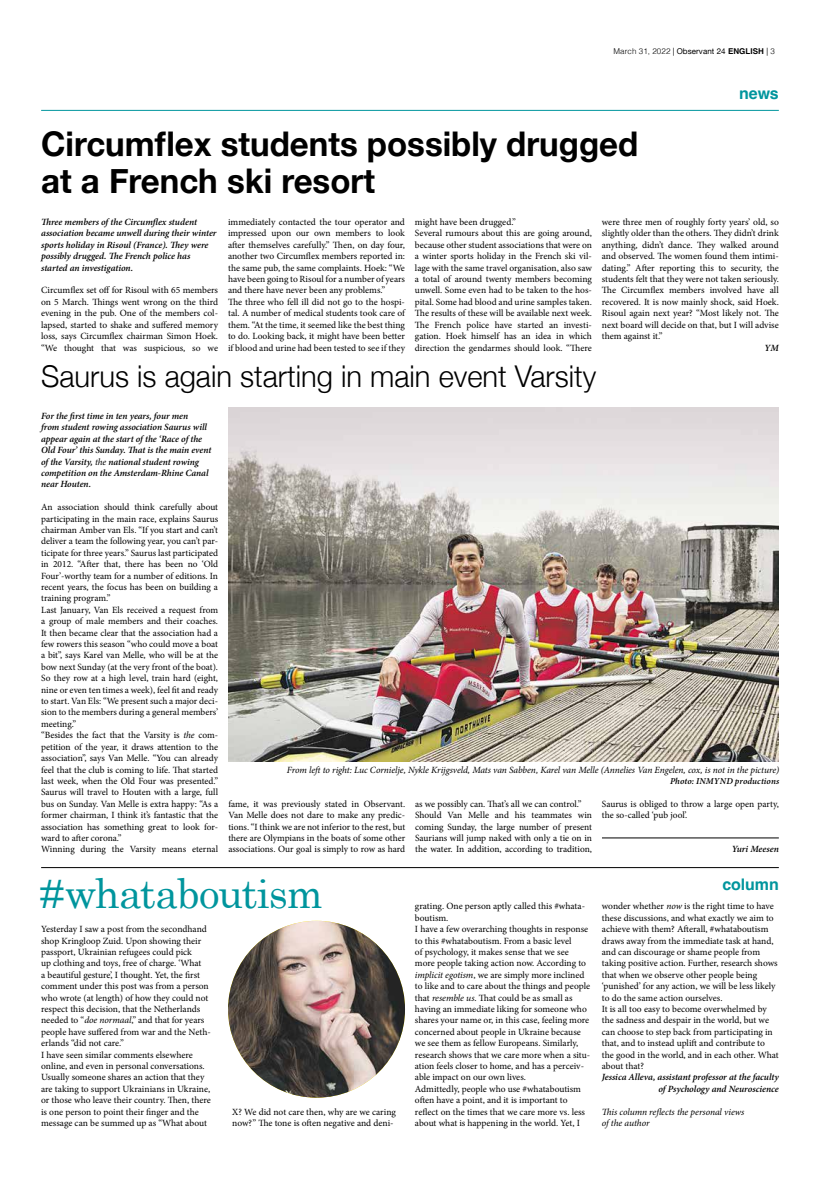
<style>
.page{position:relative;width:820px;height:1177px;background:#fff}
.page>*{position:absolute;margin:0;border:0;box-sizing:border-box;transform-origin:0 0}
.t1{font:41px "Century Schoolbook";letter-spacing:-.03em;color:#00959d}
.t2{font:700 34px/37px "Helvetica Neue";color:#000}
.t3{font:300 30px "Helvetica Neue";color:#000}
.t4{font:700 16px "Helvetica";letter-spacing:-.005em;color:#00959d}
.t5{font:9.5px/11.4px "Minion Pro";letter-spacing:-.005em;color:#000}
.t6{font:italic 600 9.5px/11.4px "Minion Pro";letter-spacing:-.005em;color:#000}
.t7{font:italic 9.5px/11.4px "Minion Pro";letter-spacing:-.01em;color:#000}
.t8{font:italic 600 9px "Minion Pro";letter-spacing:.01em;color:#000}
.t9{font:300 8px "Helvetica";letter-spacing:.01em;color:#000}
.s1{font-family:"Helvetica Neue";font-weight:400}
.s2{font-weight:700}
.s3{font-weight:400}
.s4{font-style:italic}
</style>
<div class="page">
<hr style="left:41px;top:110px;width:737px;height:1px;background:#00959d">
<img style="left:228px;top:920px;width:177px;height:177px;border-radius:88px">
<hr style="left:41px;top:867px;width:737px;height:1px;background:#000">
<img style="left:228px;top:407px;width:550px;height:354px">
<hr style="left:601px;top:837px;width:177px;height:1px;background:#000">
<p class="t9" style="left:613px;top:44px;width:163px">March 31, 2022 <span class="s1">| Observant 24</span> <span class="s2">ENGLISH</span> <span class="s1">|</span> 3</p>
<h3 class="t4" style="left:738px;top:83px;width:41px">news</h3>
<h2 class="t2" style="left:41px;top:127px;width:598px">Circumflex students possibly drugged at a French ski resort</h2>
<p class="t6" style="left:41px;top:216px;width:177px">Three members of the Circumflex student association became unwell during their winter sports holiday in Risoul (France). They were possibly drugged. The French police has started an investigation.</p>
<p class="t5" style="left:41px;top:285px;width:178px;text-align:justify">Circumflex set off for Risoul with 65 members on 5 March. Things went wrong on the third evening in the pub. One of the members col&shy;lapsed, started to shake and suffered memory loss, says Circumflex chairman Simon Hoek. “We thought that was suspicious, so we</p>
<p class="t5" style="left:228px;top:216px;width:178px">immediately contacted the tour operator and impressed upon our own members to look after themselves carefully.” Then, on day four, another two Circumflex members reported in: the same pub, the same complaints. Hoek: “We have been going to Risoul for a number of years and there have never been any problems.”<br>The three who fell ill did not go to the hospi&shy;tal. A number of medical students took care of them. “At the time, it seemed like the best thing to do. Looking back, it might have been better if blood and urine had been tested to see if they</p>
<p class="t5" style="left:415px;top:216px;width:178px">might have been drugged.”<br>Several rumours about this are going around, because other student associations that were on a winter sports holiday in the French ski vil&shy;lage with the same travel organisation, also saw a total of around twenty members becoming unwell. Some even had to be taken to the hos&shy;pital. Some had blood and urine samples taken.<br>The results of these will be available next week.<br>The French police have started an investi&shy;gation. Hoek himself has an idea in which direction the gendarmes should look. “There</p>
<p class="t5" style="left:601px;top:216px;width:178px;text-align:justify">were three men of roughly forty years’ old, so slightly older than the others. They didn’t drink anything, didn’t dance. They walked around and observed. The women found them intimi&shy;dating.” After reporting this to security, the students felt that they were not taken seriously.<br>The Circumflex members involved have all recovered. It is now mainly shock, said Hoek.<br>Risoul again next year? “Most likely not. The next board will decide on that, but I will advise them against it.”</p>
<p class="t6" style="left:764px;top:341px;width:16px">YM</p>
<h3 class="t3" style="left:41px;top:352px;width:556px">Saurus is again starting in main event Varsity</h3>
<p class="t6" style="left:41px;top:410px;width:172px">For the first time in ten years, four men<br>from student rowing association Saurus will appear again at the start of the ‘Race of the Old Four’ this Sunday. That is the main event of the Varsity, <span class="s3">the</span> national student rowing competition on the Amsterdam-Rhine Canal near Houten.</p>
<p class="t5" style="left:41px;top:501px;width:178px">An association should think carefully about participating in the main race, explains Saurus chairman Amber van Els. “If you start and can’t deliver a team the following year, you can’t par&shy;ticipate for three years.” Saurus last participated in 2012. “After that, there has been no ‘Old Four’-worthy team for a number of editions. In recent years, the focus has been on building a training program.”<br>Last January, Van Els received a request from a group of male members and their coaches.<br>It then became clear that the association had a few rowers this season “who could move a boat a bit”, says Karel van Melle, who will be at the bow next Sunday (at the very front of the boat).<br>So they row at a high level, train hard (eight, nine or even ten times a week), feel fit and ready to start. Van Els: “We present such a major deci&shy;sion to the members during a general members’ meeting.”<br>“Besides the fact that the Varsity is <span class="s4">the</span> com&shy;petition of the year, it draws attention to the association”, says Van Melle. “You can already feel that the club is coming to life. That started last week, when the Old Four was presented.” Saurus will travel to Houten with a large, full bus on Sunday. Van Melle is extra happy: “As a former chairman, I think it’s fantastic that the association has something great to look for&shy;ward to after corona.”<br>Winning during the Varsity means eternal</p>
<p class="t7" style="left:287px;top:763px;width:493px">From left to right: Luc Cornielje, Nykle Krijgsveld, Mats van Sabben, Karel van Melle (Annelies Van Engelen, cox, is not in the picture)</p>
<p class="t8" style="left:669px;top:774px;width:111px">Photo: INMYND productions</p>
<p class="t5" style="left:228px;top:798px;width:178px;text-align:justify">fame, it was previously stated in Observant.<br>Van Melle does not dare to make any predic&shy;tions. “I think we are not inferior to the rest, but there are Olympians in the boats of some other associations. Our goal is simply to row as hard</p>
<p class="t5" style="left:415px;top:798px;width:178px">as we possibly can. That’s all we can control.” Should Van Melle and his teammates win coming Sunday, the large number of present Saurians will jump naked with only a tie on in the water. In addition, according to tradition,</p>
<p class="t5" style="left:601px;top:798px;width:178px">Saurus is obliged to throw a large open party, the so-called ‘pub jool’.</p>
<p class="t6" style="left:731px;top:843px;width:49px">Yuri Meesen</p>
<h1 class="t1" style="left:41px;top:867px;width:283px">#whataboutism</h1>
<p class="t5" style="left:41px;top:923px;width:171px">Yesterday I saw a post from the secondhand shop Kringloop Zuid. Upon showing their passport, Ukrainian refugees could pick<br>up clothing and toys, free of charge. ‘What<br>a beautiful gesture’, I thought. Yet, the first comment under this post was from a person who wrote (at length) of how they could not respect this decision, that the Netherlands needed to “<span class="s4">doe normaal</span>,” and that for years people have suffered from war and the Neth&shy;erlands “did not care.”<br>I have seen similar comments elsewhere online, and even in personal conversations.<br>Usually someone shares an action that they are taking to support Ukrainians in Ukraine, or those who leave their country. Then, there is one person to point their finger and the message can be summed up as “What about</p>
<p class="t5" style="left:232px;top:1105px;width:165px">X? We did not care then, why are we caring now?” The tone is often negative and deni-</p>
<h3 class="t4" style="left:722px;top:874px;width:58px">column</h3>
<p class="t5" style="left:415px;top:900px;width:177px">grating. One person aptly called this #whata&shy;boutism.<br>I have a few overarching thoughts in response to this #whataboutism. From a basic level<br>of psychology, it makes sense that we see more people taking action now. According to <span class="s4">implicit egotism</span>, we are simply more inclined to like and to care about the things and people that <span class="s4">resemble us</span>. That could be as small as having an immediate liking for someone who shares your name or, in this case, feeling more concerned about people in Ukraine because we see them as fellow Europeans. Similarly, research shows that we care more when a situ&shy;ation feels closer to home, and has a perceiv&shy;able impact on our own lives.<br>Admittedly, people who use #whataboutism often have a point, and it is important to reflect on the times that we care more vs. less about what is happening in the world. Yet, I</p>
<p class="t5" style="left:601px;top:900px;width:178px">wonder whether <span class="s4">now</span> is the right time to have these discussions, and what exactly we aim to achieve with them? Afterall, #whataboutism draws away from the immediate task at hand, and can discourage or shame people from taking positive action. Further, research shows that when we observe other people being ‘punished’ for any action, we will be less likely to do the same action ourselves.<br>It is all too easy to become overwhelmed by the sadness and despair in the world, but we can choose to step back from participating in that, and to instead uplift and contribute to the good in the world, and in each other. What about that?</p>
<p class="t6" style="left:601px;top:1071px;width:178px;text-align:right">Jessica Alleva, assistant professor at the faculty of Psychology and Neuroscience</p>
<p class="t7" style="left:601px;top:1105px;width:144px">This column reflects the personal views of the author</p>
</div>
